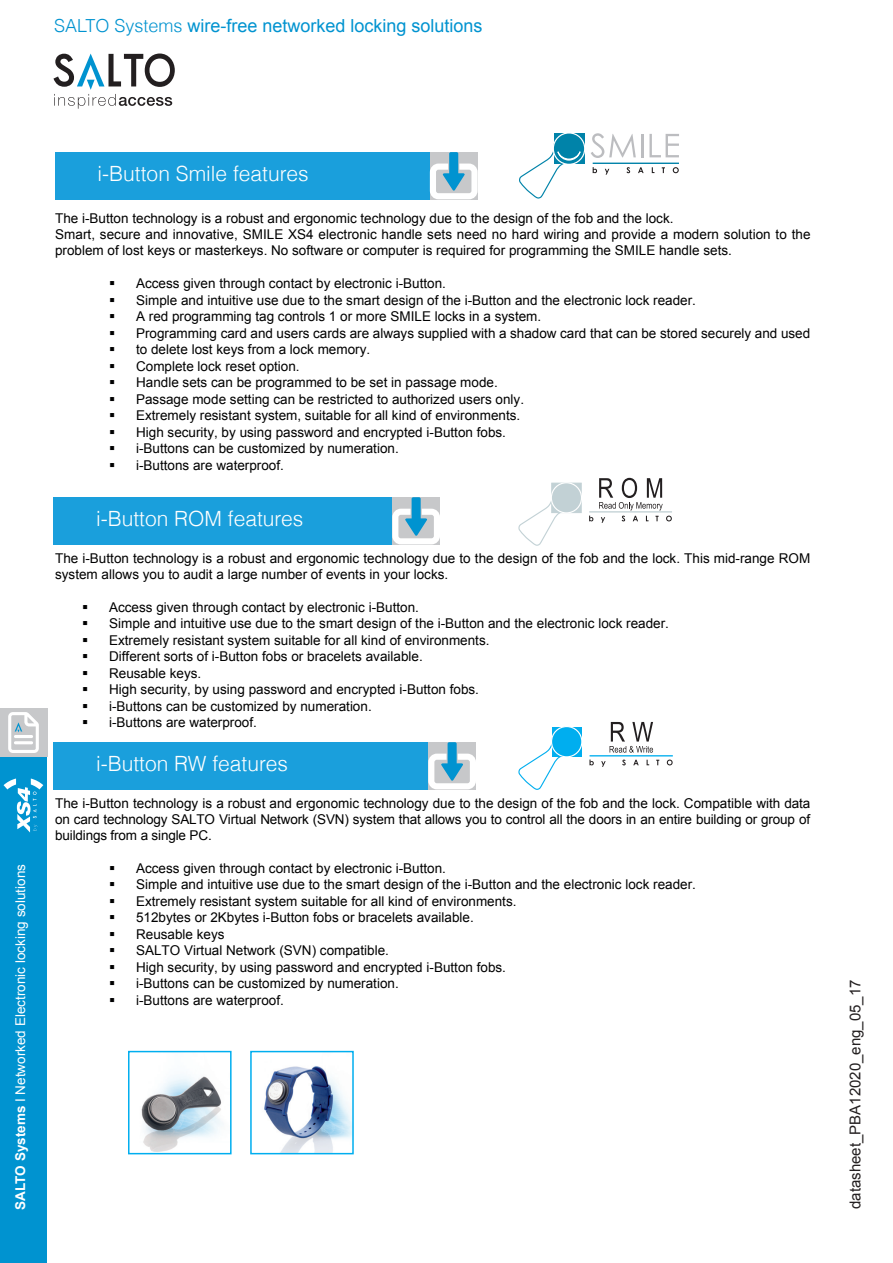
<style>
.page{position:relative;width:893px;height:1263px;background:#fff}
.page>*{position:absolute;margin:0;border:0;box-sizing:border-box;transform-origin:0 0}
.t1{font:300 21px "Helvetica";color:#fff}
.t2{font:18px "Arial";color:#0093d0}
.t3{font:15px "Arial";color:#231f20}
.t4{font:13.5px/16.2px "Arial";color:#000001}
.t5{font:13.5px "Arial";color:#fff}
.s1{font-family:"Helvetica";font-weight:300}
.s2{font-weight:700}
</style>
<div class="page">
<svg style="left:53px;top:54px;width:122px;height:55px"></svg>
<div style="left:0;top:708px;width:47px;height:554px;background:#0093d0"></div>
<div style="left:0;top:708px;width:47px;height:48px;background:#c7c8ca"></div>
<svg style="left:8px;top:712px;width:31px;height:41px"></svg>
<svg style="left:4px;top:778px;width:39px;height:54px"></svg>
<div style="left:55px;top:152px;width:375px;height:48px;background:#1a9fdc"></div>
<svg style="left:430px;top:199px;width:48px;height:1px"></svg>
<svg style="left:430px;top:152px;width:48px;height:47px"></svg>
<div style="left:54px;top:497px;width:374px;height:48px;background:#1a9fdc"></div>
<svg style="left:392px;top:544px;width:48px;height:1px"></svg>
<svg style="left:392px;top:497px;width:48px;height:47px;background:#b5d0dc"></svg>
<div style="left:54px;top:742px;width:374px;height:48px;background:#1a9fdc"></div>
<svg style="left:428px;top:789px;width:48px;height:1px"></svg>
<svg style="left:428px;top:742px;width:48px;height:47px"></svg>
<svg style="left:591px;top:133px;width:45px;height:25px"></svg>
<hr style="left:641px;top:134px;width:2px;height:23px;background:#bcbdc0">
<svg style="left:649px;top:134px;width:30px;height:23px"></svg>
<svg style="left:519px;top:133px;width:66px;height:66px"></svg>
<hr style="left:593px;top:163px;width:86px;height:1px;background:#0083a9">
<svg style="left:593px;top:167px;width:4px;height:6px"></svg>
<svg style="left:605px;top:169px;width:4px;height:6px"></svg>
<svg style="left:626px;top:167px;width:4px;height:6px"></svg>
<svg style="left:638px;top:167px;width:6px;height:6px"></svg>
<svg style="left:662px;top:167px;width:3px;height:6px"></svg>
<svg style="left:673px;top:167px;width:6px;height:6px"></svg>
<img style="left:141px;top:1074px;width:82px;height:77px">
<div style="left:128px;top:1051px;width:104px;height:103px;border:2px solid #00aeef"></div>
<img style="left:264px;top:1066px;width:87px;height:85px">
<div style="left:250px;top:1051px;width:104px;height:103px;border:2px solid #00aeef"></div>
<svg style="left:518px;top:745px;width:64px;height:45px"></svg>
<svg style="left:552px;top:727px;width:30px;height:29px"></svg>
<div style="left:551px;top:726px;width:31px;height:31px;background:#00aeef;border-radius:50%"></div>
<div style="left:551px;top:726px;width:31px;height:31px;border:1px solid #fff;border-radius:50%"></div>
<hr style="left:589px;top:755px;width:84px;height:1px;background:#00aeef">
<svg style="left:589px;top:759px;width:5px;height:6px"></svg>
<svg style="left:601px;top:761px;width:5px;height:6px"></svg>
<svg style="left:622px;top:759px;width:4px;height:6px"></svg>
<svg style="left:633px;top:760px;width:6px;height:5px"></svg>
<svg style="left:667px;top:759px;width:6px;height:6px"></svg>
<svg style="left:610px;top:722px;width:43px;height:31px"></svg>
<svg style="left:518px;top:482px;width:64px;height:64px"></svg>
<svg style="left:551px;top:483px;width:31px;height:30px"></svg>
<div style="left:551px;top:483px;width:30px;height:30px;background:#c2d1d5;border-radius:50%"></div>
<div style="left:551px;top:482px;width:31px;height:31px;border:1px solid #fff;border-radius:50%"></div>
<hr style="left:589px;top:511px;width:83px;height:1px;background:#c2d1d5">
<svg style="left:589px;top:516px;width:4px;height:5px"></svg>
<svg style="left:601px;top:517px;width:4px;height:6px"></svg>
<svg style="left:622px;top:516px;width:3px;height:5px"></svg>
<svg style="left:633px;top:516px;width:5px;height:5px"></svg>
<svg style="left:655px;top:516px;width:4px;height:5px"></svg>
<svg style="left:666px;top:516px;width:6px;height:5px"></svg>
<svg style="left:599px;top:478px;width:64px;height:32px"></svg>
<h2 class="t2" style="left:54px;top:13px;width:430px"><span class="s1">SALTO Systems</span> wire-free networked locking solutions</h2>
<p class="t5" style="left:12px;top:1209px;width:347px;rotate:-90deg"><span class="s2">SALTO Systems</span> I Networked Electronic locking solutions</p>
<h1 class="t1" style="left:98px;top:161px;width:212px">i-Button Smile features</h1>
<p class="t4" style="left:55px;top:210px;width:757px">The i-Button technology is a robust and ergonomic technology due to the design of the fob and the lock.<br>Smart, secure and innovative, SMILE XS4 electronic handle sets need no hard wiring and provide a modern solution to the problem of lost keys or masterkeys. No software or computer is required for programming the SMILE handle sets.</p>
<p class="t4" style="left:109px;top:275px;width:338px">▪ Access given through contact by electronic i-Button.</p>
<p class="t4" style="left:109px;top:292px;width:588px">▪ Simple and intuitive use due to the smart design of the i-Button and the electronic lock reader.</p>
<p class="t4" style="left:109px;top:308px;width:434px">▪ A red programming tag controls 1 or more SMILE locks in a system.</p>
<p class="t4" style="left:109px;top:325px;width:703px">▪ Programming card and users cards are always supplied with a shadow card that can be stored securely and used</p>
<p class="t4" style="left:109px;top:341px;width:263px">▪ to delete lost keys from a lock memory.</p>
<p class="t4" style="left:109px;top:358px;width:192px">▪ Complete lock reset option.</p>
<p class="t4" style="left:109px;top:374px;width:390px">▪ Handle sets can be programmed to be set in passage mode.</p>
<p class="t4" style="left:109px;top:391px;width:416px">▪ Passage mode setting can be restricted to authorized users only.</p>
<p class="t4" style="left:109px;top:407px;width:413px">▪ Extremely resistant system, suitable for all kind of environments.</p>
<p class="t4" style="left:109px;top:424px;width:398px">▪ High security, by using password and encrypted i-Button fobs.</p>
<p class="t4" style="left:109px;top:440px;width:291px">▪ i-Buttons can be customized by numeration.</p>
<p class="t4" style="left:109px;top:457px;width:176px">▪ i-Buttons are waterproof.</p>
<h1 class="t1" style="left:96px;top:506px;width:209px">i-Button ROM features</h1>
<p class="t4" style="left:55px;top:550px;width:757px">The i-Button technology is a robust and ergonomic technology due to the design of the fob and the lock. This mid-range ROM system allows you to audit a large number of events in your locks.</p>
<p class="t4" style="left:82px;top:599px;width:338px">▪ Access given through contact by electronic i-Button.</p>
<p class="t4" style="left:82px;top:615px;width:588px">▪ Simple and intuitive use due to the smart design of the i-Button and the electronic lock reader.</p>
<p class="t4" style="left:82px;top:632px;width:409px">▪ Extremely resistant system suitable for all kind of environments.</p>
<p class="t4" style="left:82px;top:648px;width:342px">▪ Different sorts of i-Button fobs or bracelets available.</p>
<p class="t4" style="left:82px;top:665px;width:121px">▪ Reusable keys.</p>
<p class="t4" style="left:82px;top:681px;width:398px">▪ High security, by using password and encrypted i-Button fobs.</p>
<p class="t4" style="left:82px;top:698px;width:291px">▪ i-Buttons can be customized by numeration.</p>
<p class="t4" style="left:82px;top:714px;width:176px">▪ i-Buttons are waterproof.</p>
<h1 class="t1" style="left:96px;top:751px;width:193px">i-Button RW features</h1>
<p class="t4" style="left:55px;top:795px;width:757px;text-align:justify">The i-Button technology is a robust and ergonomic technology due to the design of the fob and the lock. Compatible with data on card technology SALTO Virtual Network (SVN) system that allows you to control all the doors in an entire building or group of buildings from a single PC.</p>
<p class="t4" style="left:109px;top:860px;width:338px">▪ Access given through contact by electronic i-Button.</p>
<p class="t4" style="left:109px;top:877px;width:588px">▪ Simple and intuitive use due to the smart design of the i-Button and the electronic lock reader.</p>
<p class="t4" style="left:109px;top:893px;width:409px">▪ Extremely resistant system suitable for all kind of environments.</p>
<p class="t4" style="left:109px;top:909px;width:366px">▪ 512bytes or 2Kbytes i-Button fobs or bracelets available.</p>
<p class="t4" style="left:109px;top:926px;width:117px">▪ Reusable keys</p>
<p class="t4" style="left:109px;top:942px;width:281px">▪ SALTO Virtual Network (SVN) compatible.</p>
<p class="t4" style="left:109px;top:959px;width:398px">▪ High security, by using password and encrypted i-Button fobs.</p>
<p class="t4" style="left:109px;top:975px;width:291px">▪ i-Buttons can be customized by numeration.</p>
<p class="t4" style="left:109px;top:992px;width:176px">▪ i-Buttons are waterproof.</p>
<p class="t3" style="left:845px;top:1209px;width:231px;rotate:-90deg">datasheet_PBA12020_eng_05_17</p>
</div>
